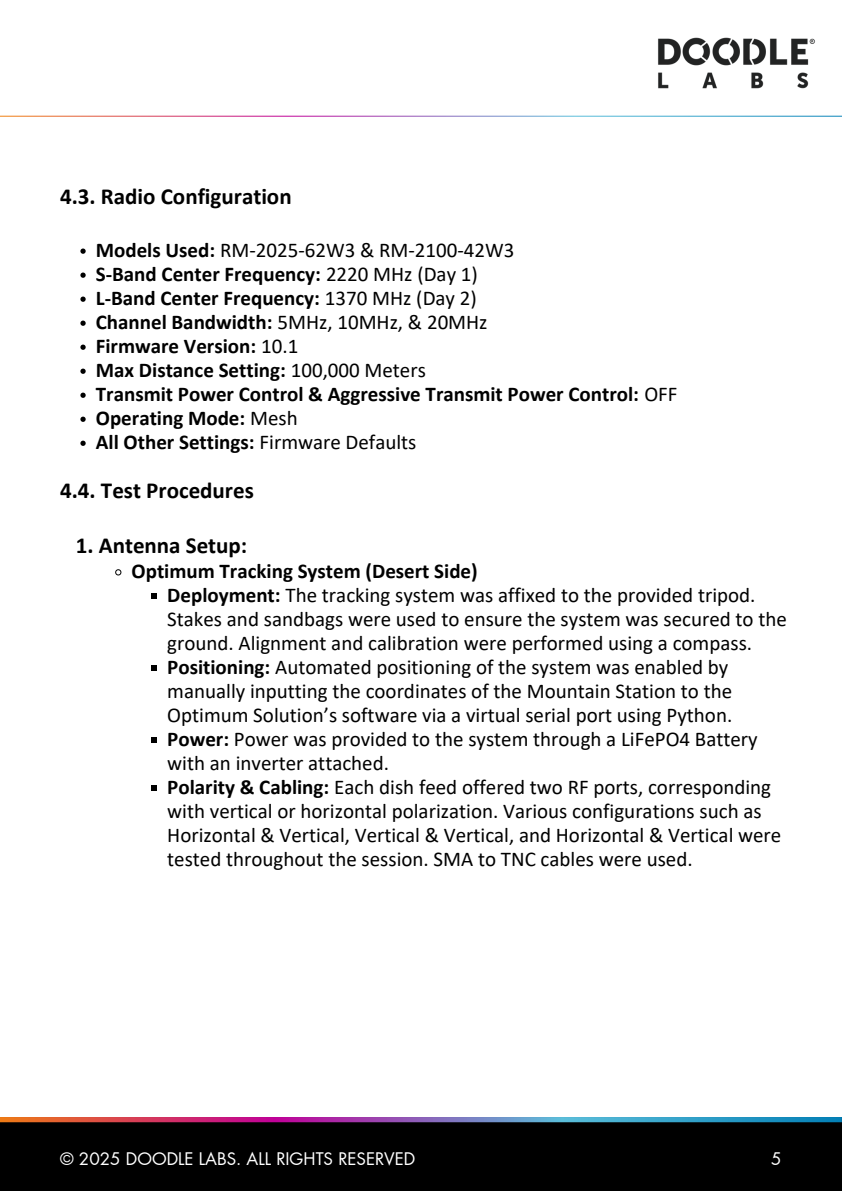
<style>
.page{position:relative;width:842px;height:1191px;background:#fff}
.page>*{position:absolute;margin:0;border:0;box-sizing:border-box;transform-origin:0 0}
.t1{font:700 23px "Calibri";color:#000}
.t2{font:21px/24px "Calibri";color:#000}
.t3{font:700 21px "Calibri";color:#000}
.t4{font:17px "Futura LT Pro";color:#fff}
.s1{font-weight:700}
.s2{font-weight:400}
</style>
<div class="page">
<div style="left:0;top:1116px;width:842px;height:74px;background:#000"></div>
<svg style="left:0;top:1116px;width:842px;height:6px;background:#9982ad"></svg>
<img style="left:625px;top:37px;width:217px;height:80px">
<svg style="left:80px;top:248px;width:6px;height:6px"></svg>
<svg style="left:80px;top:272px;width:6px;height:6px"></svg>
<svg style="left:80px;top:296px;width:6px;height:6px"></svg>
<svg style="left:80px;top:320px;width:6px;height:6px"></svg>
<svg style="left:80px;top:344px;width:6px;height:6px"></svg>
<svg style="left:80px;top:368px;width:6px;height:6px"></svg>
<svg style="left:80px;top:392px;width:6px;height:6px"></svg>
<svg style="left:80px;top:416px;width:6px;height:6px"></svg>
<svg style="left:80px;top:440px;width:6px;height:6px"></svg>
<svg style="left:115px;top:569px;width:7px;height:7px"></svg>
<svg style="left:152px;top:593px;width:5px;height:6px"></svg>
<svg style="left:152px;top:665px;width:5px;height:6px"></svg>
<svg style="left:152px;top:737px;width:5px;height:6px"></svg>
<svg style="left:152px;top:785px;width:5px;height:6px"></svg>
<p class="t1" style="left:60px;top:186px;width:233px">4.3. Radio Configuration</p>
<p class="t2" style="left:96px;top:239px;width:420px"><span class="s1">Models Used:</span> RM-2025-62W3 &amp; RM-2100-42W3</p>
<h1 class="t3" style="left:96px;top:265px;width:384px">S-Band Center Frequency: <span class="s2">2220 MHz (Day 1)</span></h1>
<p class="t3" style="left:96px;top:289px;width:382px">L-Band Center Frequency: <span class="s2">1370 MHz (Day 2)</span></p>
<p class="t3" style="left:96px;top:313px;width:393px">Channel Bandwidth: <span class="s2">5MHz, 10MHz, &amp; 20MHz</span></p>
<p class="t3" style="left:96px;top:337px;width:204px">Firmware Version: <span class="s2">10.1</span></p>
<p class="t3" style="left:96px;top:361px;width:331px">Max Distance Setting: <span class="s2">100,000 Meters</span></p>
<p class="t3" style="left:96px;top:385px;width:583px">Transmit Power Control &amp; Aggressive Transmit Power Control: <span class="s2">OFF</span></p>
<p class="t3" style="left:96px;top:409px;width:203px">Operating Mode: <span class="s2">Mesh</span></p>
<p class="t3" style="left:96px;top:433px;width:322px">All Other Settings: <span class="s2">Firmware Defaults</span></p>
<p class="t1" style="left:60px;top:481px;width:195px">4.4. Test Procedures</p>
<p class="t1" style="left:76px;top:536px;width:173px">1. Antenna Setup:</p>
<h1 class="t3" style="left:132px;top:562px;width:348px">Optimum Tracking System (Desert Side)</h1>
<h1 class="t2" style="left:167px;top:584px;width:621px"><span class="s1">Deployment:</span> The tracking system was affixed to the provided tripod.<br>Stakes and sandbags were used to ensure the system was secured to the ground. Alignment and calibration were performed using a compass.</h1>
<p class="t2" style="left:167px;top:656px;width:567px"><span class="s1">Positioning:</span> Automated positioning of the system was enabled by manually inputting the coordinates of the Mountain Station to the<br>Optimum Solution’s software via a virtual serial port using Python.</p>
<p class="t2" style="left:167px;top:728px;width:592px"><span class="s1">Power:</span> Power was provided to the system through a LiFePO4 Battery with an inverter attached.</p>
<p class="t2" style="left:167px;top:776px;width:616px"><span class="s1">Polarity &amp; Cabling:</span> Each dish feed offered two RF ports, corresponding with vertical or horizontal polarization. Various configurations such as Horizontal &amp; Vertical, Vertical &amp; Vertical, and Horizontal &amp; Vertical were tested throughout the session. SMA to TNC cables were used.</p>
<p class="t4" style="left:60px;top:1150px;width:357px">© 2025 DOODLE LABS. ALL RIGHTS RESERVED</p>
<p class="t4" style="left:771px;top:1150px;width:12px">5</p>
</div>
